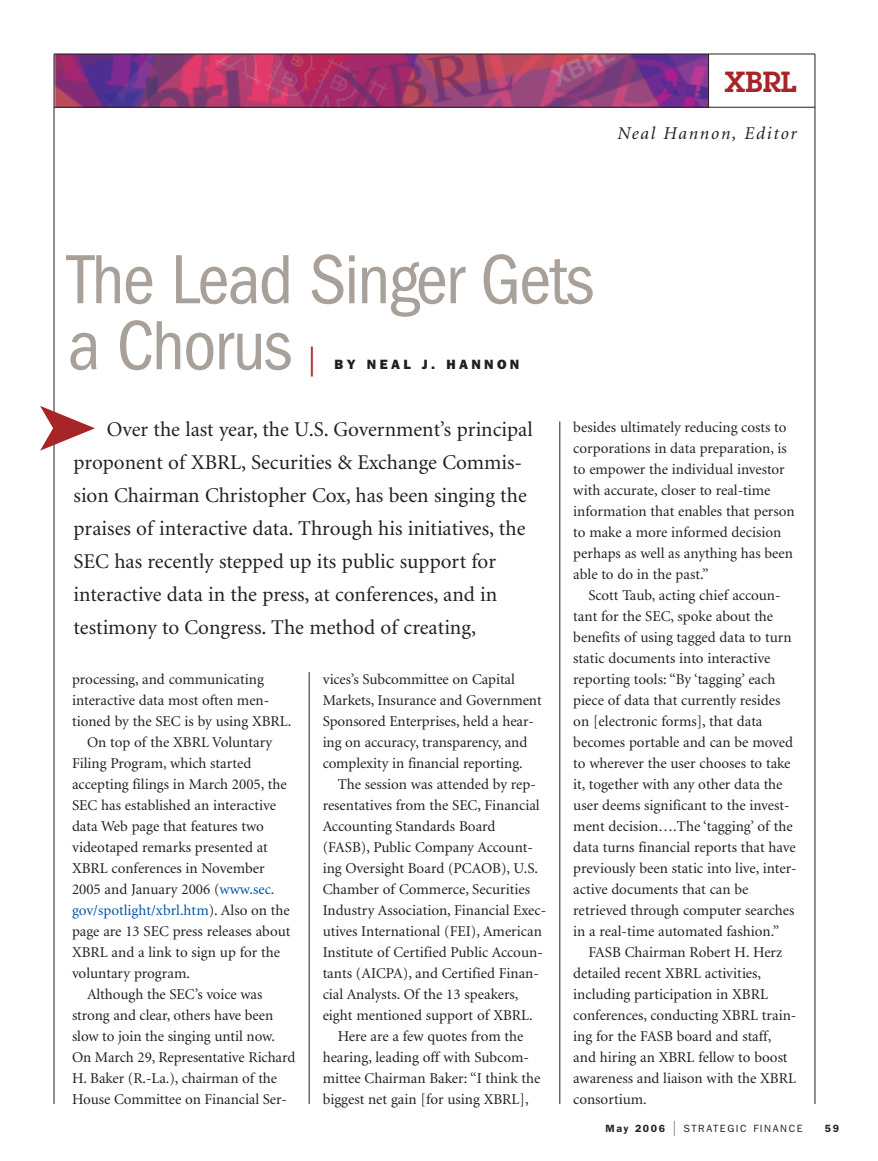
<style>
.page{position:relative;width:878px;height:1161px;background:#fff}
.page>*{position:absolute;margin:0;border:0;box-sizing:border-box;transform-origin:0 0}
.t1{font:condensed 72px/66px "Franklin Gothic";letter-spacing:-.025em;color:#a8a199}
.t2{font:30px "Franklin Gothic";color:#a72427}
.t3{font:600 28.5px "Lubalin Graph";color:#a72427}
.t4{font:21px/33px "Minion";color:#231f20}
.t5{font:italic 18px "Minion";letter-spacing:.1em;color:#231f20}
.t6{font:15px/21px "Minion";color:#231f20}
.t7{font:15px "Minion";color:#0155a5}
.t8{font:800 13.5px "Franklin Gothic";letter-spacing:.25em;color:#231f20}
.t9{font:10.5px "Franklin Gothic";letter-spacing:.15em;color:#231f20}
.t10{font:600 10.5px "Franklin Gothic";color:#231f20}
.s1{color:#0155a5}
.s2{color:#231f20}
.s3{font-weight:600}
.s4{font-size:15px}
</style>
<div class="page">
<hr style="left:814px;top:54px;width:1px;height:1050px;background:#231f20">
<img style="left:55px;top:55px;width:653px;height:52px">
<hr style="left:559px;top:422px;width:1px;height:682px;background:#231f20">
<hr style="left:309px;top:672px;width:1px;height:432px;background:#231f20">
<hr style="left:54px;top:107px;width:760px;height:1px;background:#231f20">
<hr style="left:708px;top:54px;width:1px;height:53px;background:#231f20">
<hr style="left:54px;top:54px;width:1px;height:1050px;background:#231f20">
<hr style="left:54px;top:54px;width:760px;height:1px;background:#231f20">
<svg style="left:40px;top:406px;width:55px;height:45px"></svg>
<h3 class="t3" style="left:724px;top:66px;width:74px">XBRL</h3>
<p class="t5" style="left:617px;top:126px;width:181px">Neal Hannon, Editor</p>
<h1 class="t1" style="left:68px;top:252px;width:528px">The Lead Singer Gets a Chorus</h1>
<h2 class="t2" style="left:308px;top:349px;width:9px">|</h2>
<p class="t8" style="left:334px;top:360px;width:186px">BY NEAL J. HANNON</p>
<p class="t4" style="left:74px;top:415px;width:460px;text-indent:33px">Over the last year, the U.S. Government’s principal proponent of XBRL, Securities &amp; Exchange Commis&shy;sion Chairman Christopher Cox, has been singing the praises of interactive data. Through his initiatives, the SEC has recently stepped up its public support for interactive data in the press, at conferences, and in testimony to Congress. The method of creating,</p>
<p class="t6" style="left:72px;top:670px;width:193px">processing, and communicating</p>
<p class="t6" style="left:72px;top:691px;width:199px">interactive data most often men-</p>
<p class="t6" style="left:72px;top:712px;width:221px">tioned by the SEC is by using XBRL.</p>
<p class="t6" style="left:87px;top:733px;width:187px">On top of the XBRL Voluntary</p>
<p class="t6" style="left:72px;top:754px;width:181px">Filing Program, which started</p>
<p class="t6" style="left:72px;top:775px;width:216px">accepting filings in March 2005, the</p>
<p class="t6" style="left:72px;top:796px;width:205px">SEC has established an interactive</p>
<p class="t6" style="left:72px;top:817px;width:193px">data Web page that features two</p>
<p class="t6" style="left:72px;top:838px;width:197px">videotaped remarks presented at</p>
<p class="t6" style="left:72px;top:859px;width:194px">XBRL conferences in November</p>
<p class="t6" style="left:72px;top:880px;width:204px">2005 and January 2006 (<span class="s1">www.sec.</span></p>
<p class="t7" style="left:72px;top:904px;width:219px">gov/spotlight/xbrl.htm<span class="s2">). Also on the</span></p>
<p class="t6" style="left:72px;top:922px;width:220px">page are 13 SEC press releases about</p>
<p class="t6" style="left:72px;top:943px;width:209px">XBRL and a link to sign up for the</p>
<p class="t6" style="left:72px;top:964px;width:120px">voluntary program.</p>
<p class="t6" style="left:87px;top:985px;width:177px">Although the SEC’s voice was</p>
<p class="t6" style="left:72px;top:1006px;width:203px">strong and clear, others have been</p>
<p class="t6" style="left:72px;top:1027px;width:205px">slow to join the singing until now.</p>
<p class="t6" style="left:72px;top:1048px;width:225px">On March 29, Representative Richard</p>
<p class="t6" style="left:72px;top:1069px;width:207px">H. Baker (R.-La.), chairman of the</p>
<p class="t6" style="left:72px;top:1090px;width:216px">House Committee on Financial Ser-</p>
<p class="t6" style="left:323px;top:670px;width:220px">vices’s Subcommittee on Capital Markets, Insurance and Government Sponsored Enterprises, held a hear&shy;ing on accuracy, transparency, and complexity in financial reporting.</p>
<p class="t6" style="left:338px;top:775px;width:200px">The session was attended by rep-</p>
<p class="t6" style="left:323px;top:796px;width:218px">resentatives from the SEC, Financial</p>
<p class="t6" style="left:323px;top:817px;width:174px">Accounting Standards Board</p>
<p class="t6" style="left:323px;top:838px;width:212px">(FASB), Public Company Account-</p>
<p class="t6" style="left:323px;top:859px;width:217px">ing Oversight Board (PCAOB), U.S.</p>
<p class="t6" style="left:323px;top:880px;width:209px">Chamber of Commerce, Securities</p>
<p class="t6" style="left:323px;top:901px;width:225px">Industry Association, Financial Exec-</p>
<p class="t6" style="left:323px;top:922px;width:221px">utives International (FEI), American</p>
<p class="t6" style="left:323px;top:943px;width:222px">Institute of Certified Public Accoun-</p>
<p class="t6" style="left:323px;top:964px;width:218px">tants (AICPA), and Certified Finan-</p>
<p class="t6" style="left:323px;top:985px;width:197px">cial Analysts. Of the 13 speakers,</p>
<p class="t6" style="left:323px;top:1006px;width:212px">eight mentioned support of XBRL.</p>
<p class="t6" style="left:338px;top:1027px;width:187px">Here are a few quotes from the</p>
<p class="t6" style="left:323px;top:1048px;width:208px">hearing, leading off with Subcom-</p>
<p class="t6" style="left:323px;top:1069px;width:219px">mittee Chairman Baker: “I think the</p>
<p class="t6" style="left:323px;top:1090px;width:207px">biggest net gain [for using XBRL],</p>
<p class="t6" style="left:573px;top:418px;width:223px">besides ultimately reducing costs to corporations in data preparation, is to empower the individual investor with accurate, closer to real-time information that enables that person to make a more informed decision perhaps as well as anything has been able to do in the past.”</p>
<p class="t6" style="left:573px;top:586px;width:225px;text-indent:15px">Scott Taub, acting chief accoun&shy;tant for the SEC, spoke about the benefits of using tagged data to turn static documents into interactive reporting tools: “By ‘tagging’ each piece of data that currently resides on [electronic forms], that data becomes portable and can be moved to wherever the user chooses to take it, together with any other data the user deems significant to the invest&shy;ment decision….The ‘tagging’ of the data turns financial reports that have previously been static into live, inter&shy;active documents that can be retrieved through computer searches in a real-time automated fashion.”</p>
<p class="t6" style="left:573px;top:943px;width:224px;text-indent:15px">FASB Chairman Robert H. Herz detailed recent XBRL activities, including participation in XBRL conferences, conducting XBRL train&shy;ing for the FASB board and staff, and hiring an XBRL fellow to boost awareness and liaison with the XBRL consortium.</p>
<p class="t9" style="left:605px;top:1125px;width:198px"><span class="s3">May 2006</span> <span class="s4">|</span> STRATEGIC FINANCE</p>
<p class="t10" style="left:824px;top:1125px;width:16px">59</p>
</div>
